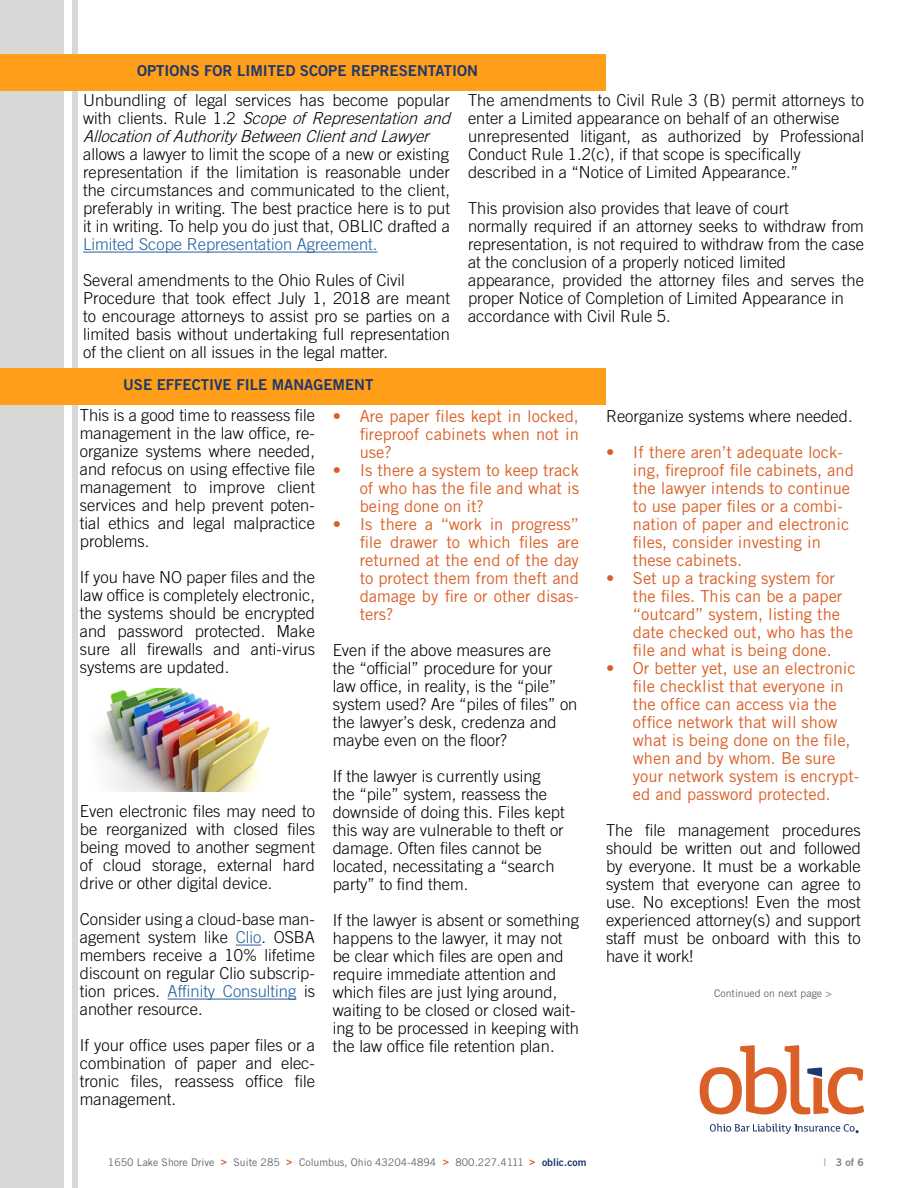
<style>
.page{position:relative;width:918px;height:1188px;background:#fff}
.page>*{position:absolute;margin:0;border:0;box-sizing:border-box;transform-origin:0 0}
.t1{font:300 16.5px/18px "Trade Gothic LT Pro";color:#000;text-align:justify}
.t2{font:16.5px/18px "Trade Gothic LT Pro";color:#da6027}
.t3{font:italic 300 16.5px/18px "Trade Gothic LT Pro";color:#000}
.t4{font:300 16.5px "Trade Gothic LT Pro";color:#215e9e}
.t5{font:15px "Trade Gothic LT Pro Bd 2";color:#1e376c}
.t6{font:10.5px "Trade Gothic LT Pro";color:#636569}
.t7{font:10.5px "Trade Gothic LT Pro Bd 2";color:#808080}
.s1{font-style:normal}
.s2{color:#215e9e}
.s3{font-family:"Trade Gothic LT Pro Bd 2";color:#da6027}
.s4{font-family:"Trade Gothic LT Pro Bd 2";color:#1e376c}
.s5{font-family:"Trade Gothic LT Pro"}
</style>
<div class="page">
<div style="left:0;top:0;width:64px;height:1188px;background:#d9d8d6"></div>
<svg style="left:710px;top:1123px;width:149px;height:11px"></svg>
<svg style="left:700px;top:1045px;width:164px;height:69px"></svg>
<div style="left:72px;top:0;width:6px;height:1188px;background:#d9d8d6"></div>
<hr style="left:83px;top:252px;width:294px;height:1px;background:#215e9e">
<div style="left:0;top:54px;width:606px;height:36px;background:#ff9e18"></div>
<div style="left:0;top:368px;width:606px;height:36px;background:#ff9e18"></div>
<svg style="left:236px;top:945px;width:25px;height:1px"></svg>
<hr style="left:168px;top:999px;width:128px;height:1px;background:#215e9e">
<img style="left:97px;top:688px;width:173px;height:104px">
<p class="t5" style="left:137px;top:61px;width:342px">OPTIONS FOR LIMITED SCOPE REPRESENTATION</p>
<p class="t3" style="left:83px;top:91px;width:373px"><span class="s1">Unbundling of legal services has become popular w i t h c l i e n t s . R u l e 1 . 2</span> Scope of Representation and<br>AllocationofAuthorityBetweenClientandLawyer</p>
<p class="t1" style="left:83px;top:145px;width:368px">allows a lawyer to limit the scope of a new or existing representation if the limitation is reasonable under the circumstances and communicated to the client, preferably in writing. The best practice here is to put it in writing. To help you do just that, OBLIC drafted a</p>
<p class="t4" style="left:83px;top:235px;width:296px">Limited Scope Representation Agreement.</p>
<p class="t1" style="left:83px;top:271px;width:368px;text-align:left">Several amendments to the Ohio Rules of Civil Procedure that took effect July 1, 2018 are meant to encourage attorneys to assist pro se parties on a limited basis without undertaking full representation of the client on all issues in the legal matter.</p>
<p class="t1" style="left:468px;top:91px;width:398px;text-align:left">The amendments to Civil Rule 3 (B) permit attorneys to enter a Limited appearance on behalf of an otherwise unrepresented litigant, as authorized by Professional Conduct Rule 1.2(c), if that scope is specifically described in a “Notice of Limited Appearance.”</p>
<p class="t1" style="left:468px;top:199px;width:398px;text-align:left">This provision also provides that leave of court<br>normally required if an attorney seeks to withdraw from representation, is not required to withdraw from the case at the conclusion of a properly noticed limited appearance, provided the attorney files and serves the proper Notice of Completion of Limited Appearance in accordance with Civil Rule 5.</p>
<p class="t5" style="left:123px;top:375px;width:252px">USE EFFECTIVE FILE MANAGEMENT</p>
<p class="t1" style="left:80px;top:406px;width:237px">This is a good time to reassess file management in the law office, re&shy;organize systems where needed, and refocus on using effective file management to improve client services and help prevent poten&shy;tial ethics and legal malpractice problems.</p>
<p class="t1" style="left:80px;top:568px;width:237px">If you have NO paper files and the law office is completely electronic, the systems should be encrypted and password protected. Make sure all firewalls and anti-virus systems are updated.</p>
<p class="t2" style="left:360px;top:407px;width:221px;text-align:justify;text-indent:-27px">• Are paper files kept in locked, fireproof cabinets when not in use?</p>
<p class="t2" style="left:360px;top:461px;width:221px;text-align:justify;text-indent:-27px">• Is there a system to keep track of who has the file and what is being done on it?</p>
<p class="t2" style="left:360px;top:515px;width:221px;text-align:justify;text-indent:-27px">• Is there a “work in progress” file drawer to which files are returned at the end of the day to protect them from theft and damage by fire or other disas&shy;ters?</p>
<p class="t1" style="left:333px;top:641px;width:246px;text-align:left">Even if the above measures are<br>the “official” procedure for your law office, in reality, is the “pile” system used? Are “piles of files” on the lawyer’s desk, credenza and maybe even on the floor?</p>
<p class="t1" style="left:333px;top:767px;width:233px;text-align:left">If the lawyer is currently using the “pile” system, reassess the downside of doing this. Files kept this way are vulnerable to theft or damage. Often files cannot be located, necessitating a “search party” to find them.</p>
<p class="t1" style="left:333px;top:911px;width:248px;text-align:left">If the lawyer is absent or something happens to the lawyer, it may not be clear which files are open and require immediate attention and which files are just lying around, waiting to be closed or closed wait&shy;ing to be processed in keeping with the law office file retention plan.</p>
<p class="t1" style="left:80px;top:802px;width:237px">Even electronic files may need to be reorganized with closed files being moved to another segment of cloud storage, external hard drive or other digital device.</p>
<p class="t1" style="left:80px;top:910px;width:237px">Consider using a cloud-base man&shy;agement system like <span class="s2">Clio</span>. OSBA members receive a 10% lifetime discount on regular Clio subscrip&shy;tion prices. <span class="s2">Affinity Consulting</span> is another resource.</p>
<p class="t1" style="left:80px;top:1036px;width:237px">If your office uses paper files or a combination of paper and elec&shy;tronic files, reassess office file management.</p>
<p class="t1" style="left:606px;top:407px;width:248px">Reorganize systems where needed.</p>
<p class="t2" style="left:633px;top:443px;width:222px;text-indent:-27px">• If there aren’t adequate lock&shy;ing, fireproof file cabinets, and the lawyer intends to continue to use paper files or a combi&shy;nation of paper and electronic files, consider investing in these cabinets.</p>
<p class="t2" style="left:633px;top:569px;width:221px;text-indent:-27px">• Set up a tracking system for the files. This can be a paper “outcard” system, listing the date checked out, who has the file and what is being done.</p>
<p class="t2" style="left:633px;top:659px;width:228px;text-indent:-27px">• Or better yet, use an electronic file checklist that everyone in the office can access via the office network that will show what is being done on the file, when and by whom. Be sure your network system is encrypt&shy;ed and password protected.</p>
<p class="t1" style="left:606px;top:821px;width:256px">The file management procedures should be written out and followed by everyone. It must be a workable system that everyone can agree to use. No exceptions! Even the most experienced attorney(s) and support staff must be onboard with this to have it work!</p>
<p class="t6" style="left:714px;top:987px;width:119px">Continued on next page &gt;</p>
<p class="t6" style="left:108px;top:1156px;width:480px">1650 Lake Shore Drive <span class="s3">&gt;</span> Suite 285 <span class="s3">&gt;</span> Columbus, Ohio 43204-4894 <span class="s3">&gt;</span> 800.227.4111 <span class="s3">&gt;</span> <span class="s4">oblic.com</span></p>
<p class="t7" style="left:824px;top:1156px;width:41px"><span class="s5">|</span> 3 of 6</p>
</div>
